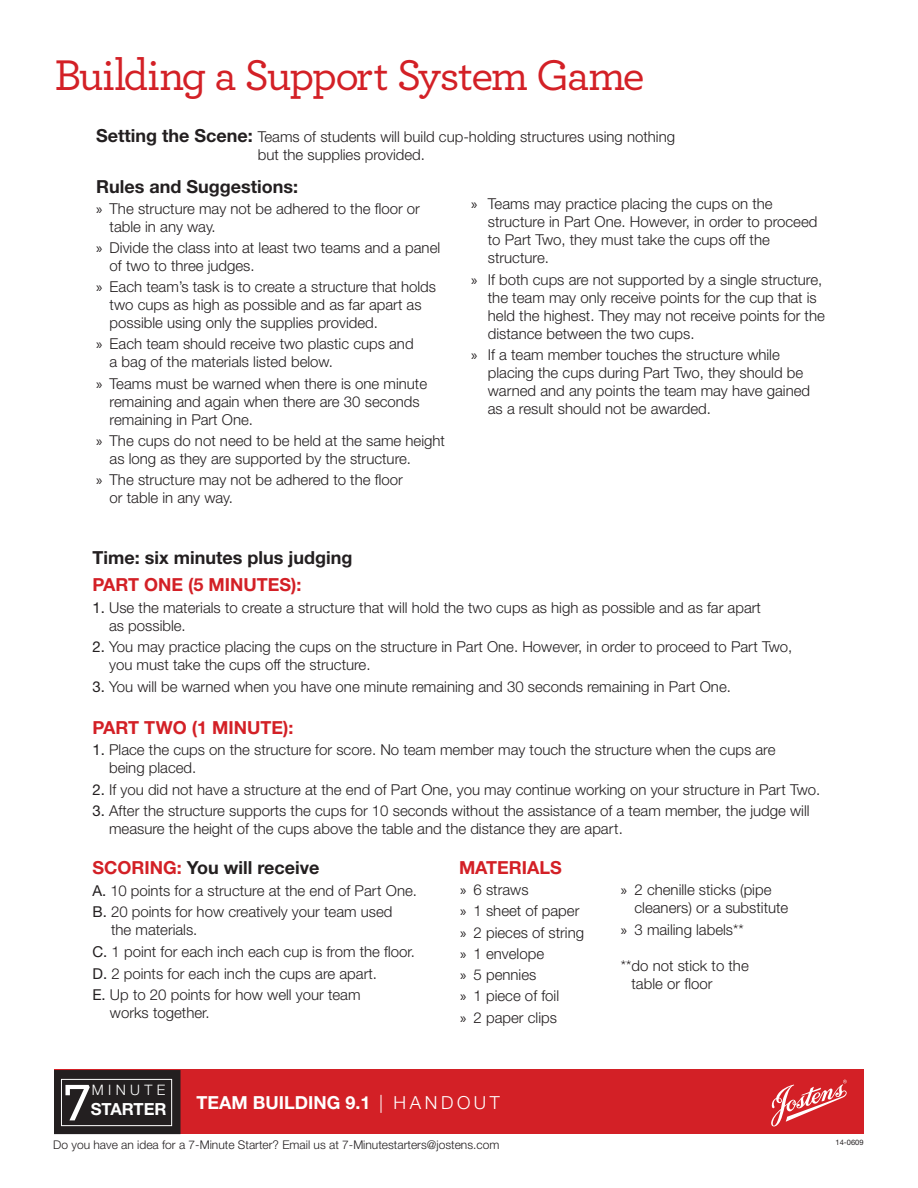
<style>
.page{position:relative;width:918px;height:1188px;background:#fff}
.page>*{position:absolute;margin:0;border:0;box-sizing:border-box;transform-origin:0 0}
.t1{font:600 54px "Archer";color:#fff}
.t2{font:500 45px "Archer";letter-spacing:-.045em;color:#d32026}
.t3{font:700 18px "Helvetica Neue";color:#231f20}
.t4{font:700 18px "Helvetica Neue";color:#d32026}
.t5{font:700 18px "Helvetica Neue";color:#fff}
.t6{font:700 16.65px "Helvetica Neue";color:#fff}
.t7{font:300 15px/18px "Helvetica Neue";color:#231f20}
.t8{font:300 14.4px "Helvetica Neue";letter-spacing:.3em;color:#fff}
.t9{font:300 12px "Helvetica Neue";color:#231f20}
.t10{font:7.5px "Helvetica Neue";color:#231f20}
.s1{font-weight:700;font-size:18px}
.s2{font-family:"Myriad Pro";font-weight:400}
.s3{font-weight:400}
.s4{color:#d32026}
.s5{font-weight:300}
</style>
<div class="page">
<div style="left:55px;top:1070px;width:809px;height:64px;background:#d32026"></div>
<svg style="left:771px;top:1080px;width:76px;height:46px"></svg>
<div style="left:54px;top:1070px;width:126px;height:64px;border:13px solid #231f20"></div>
<div style="left:61px;top:1079px;width:111px;height:47px;background:#231f20"></div>
<div style="left:61px;top:1079px;width:111px;height:47px;border:1px solid #fff"></div>
<h2 class="t2" style="left:54px;top:43px;width:592px">Building a Support System Game</h2>
<p class="t7" style="left:258px;top:127px;width:419px;text-indent:-162px"><span class="s1">Setting the Scene:</span> Teams of students will build cup-holding structures using nothing but the supplies provided.</p>
<p class="t3" style="left:96px;top:175px;width:203px">Rules and Suggestions:</p>
<p class="t7" style="left:110px;top:199px;width:312px;text-indent:-14px"><span class="s2">»</span> The structure may not be adhered to the floor or table in any way.</p>
<p class="t7" style="left:110px;top:238px;width:332px;text-indent:-14px"><span class="s2">»</span> D ivide the class into at least two teams and a panel of two to three judges.</p>
<p class="t7" style="left:110px;top:277px;width:328px;text-indent:-14px"><span class="s2">»</span> Each team’s task is to create a structure that holds two cups as high as possible and as far apart as possible using only the supplies provided.</p>
<p class="t7" style="left:110px;top:335px;width:305px;text-indent:-14px"><span class="s2">»</span> Each team should receive two plastic cups and a bag of the materials listed below.</p>
<p class="t7" style="left:110px;top:374px;width:319px;text-indent:-14px"><span class="s2">»</span> Teams must be warned when there is one minute remaining and again when there are 30 seconds remaining in Part One.</p>
<p class="t7" style="left:110px;top:431px;width:337px;text-indent:-14px"><span class="s2">»</span> The cups do not need to be held at the same height as long as they are supported by the structure.</p>
<p class="t7" style="left:110px;top:470px;width:295px;text-indent:-14px"><span class="s2">»</span> The structure may not be adhered to the floor or table in any way.</p>
<p class="t7" style="left:488px;top:195px;width:331px;text-indent:-17px"><span class="s2">»</span> Teams may practice placing the cups on the structure in Part One. However, in order to proceed to Part Two, they must take the cups off the structure.</p>
<p class="t7" style="left:488px;top:270px;width:339px;text-indent:-17px"><span class="s2">»</span> If both cups are not supported by a single structure, the team may only receive points for the cup that is held the highest. They may not receive points for the distance between the two cups.</p>
<p class="t7" style="left:488px;top:345px;width:324px;text-indent:-17px"><span class="s2">»</span> If a team member touches the structure while placing the cups during Part Two, they should be warned and any points the team may have gained as a result should not be awarded.</p>
<p class="t3" style="left:92px;top:546px;width:261px">Time: six minutes plus judging</p>
<p class="t4" style="left:92px;top:574px;width:211px">part one (5 minutes):</p>
<p class="t7" style="left:109px;top:598px;width:653px;text-indent:-17px"><span class="s3">1.</span> Use the materials to create a structure that will hold the two cups as high as possible and as far apart as possible.</p>
<p class="t7" style="left:109px;top:638px;width:685px;text-indent:-17px"><span class="s3">2.</span> You may practice placing the cups on the structure in Part One. However, in order to proceed to Part Two, you must take the cups off the structure.</p>
<p class="t7" style="left:92px;top:677px;width:640px"><span class="s3">3.</span> You will be warned when you have one minute remaining and 30 seconds remaining in Part One.</p>
<p class="t4" style="left:92px;top:716px;width:202px">Part two (1 minute):</p>
<p class="t7" style="left:109px;top:741px;width:668px;text-indent:-17px"><span class="s3">1.</span> Place the cups on the structure for score. No team member may touch the structure when the cups are being placed.</p>
<p class="t7" style="left:92px;top:780px;width:729px"><span class="s3">2.</span> If you did not have a structure at the end of Part One, you may continue working on your structure in Part Two.</p>
<p class="t7" style="left:109px;top:802px;width:702px;text-indent:-17px"><span class="s3">3.</span> After the structure supports the cups for 10 seconds without the assistance of a team member, the judge will measure the height of the cups above the table and the distance they are apart.</p>
<p class="t3" style="left:92px;top:857px;width:228px"><span class="s4">Scoring:</span> You will receive</p>
<p class="t7" style="left:92px;top:880px;width:326px;line-height:21.5px"><span class="s3">A.</span> 10 points for a structure at the end of Part One.<br><span class="s3">B.</span> 20 points for how creatively your team used</p>
<p class="t7" style="left:92px;top:919px;width:324px;line-height:21.5px;text-indent:19px">the materials.<br><span class="s3">C.</span> 1 point for each inch each cup is from the floor.<br><span class="s3">D.</span> 2 points for each inch the cups are apart.<br><span class="s3">E.</span> Up to 20 points for how well your team</p>
<p class="t7" style="left:110px;top:1003px;width:101px">works together.</p>
<p class="t4" style="left:459px;top:857px;width:29px">MATERIA</p>
<p class="t4" style="left:540px;top:857px;width:24px">LS</p>
<p class="t7" style="left:460px;top:879px;width:126px;line-height:21.3px"><span class="s2">»</span> 6 straws<br><span class="s2">»</span> 1 sheet of paper <span class="s2">»</span> 2 pieces of string <span class="s2">»</span> 1 envelope<br><span class="s2">»</span> 5 pennies<br><span class="s2">»</span> 1 piece of foil<br><span class="s2">»</span> 2 paper clips</p>
<p class="t7" style="left:634px;top:880px;width:155px;text-indent:-14px"><span class="s2">»</span> 2 chenille sticks (pipe cleaners) or a substitute</p>
<p class="t7" style="left:621px;top:920px;width:124px"><span class="s2">»</span> 3 mailing labels**</p>
<p class="t7" style="left:632px;top:957px;width:119px;text-indent:-11px">**do not stick to the table or floor</p>
<h1 class="t1" style="left:64px;top:1062px;width:29px">7</h1>
<p class="t8" style="left:92px;top:1081px;width:74px">m inute</p>
<p class="t6" style="left:91px;top:1099px;width:78px">starter</p>
<p class="t5" style="left:196px;top:1091px;width:305px">Team Building 9.1 <span class="s5">| handout</span></p>
<p class="t9" style="left:53px;top:1137px;width:448px">Do you have an idea for a 7-Minute Starter? Email us at 7-Minutestarters@jostens.com</p>
<p class="t10" style="left:836px;top:1138px;width:29px">14-0609</p>
</div>
